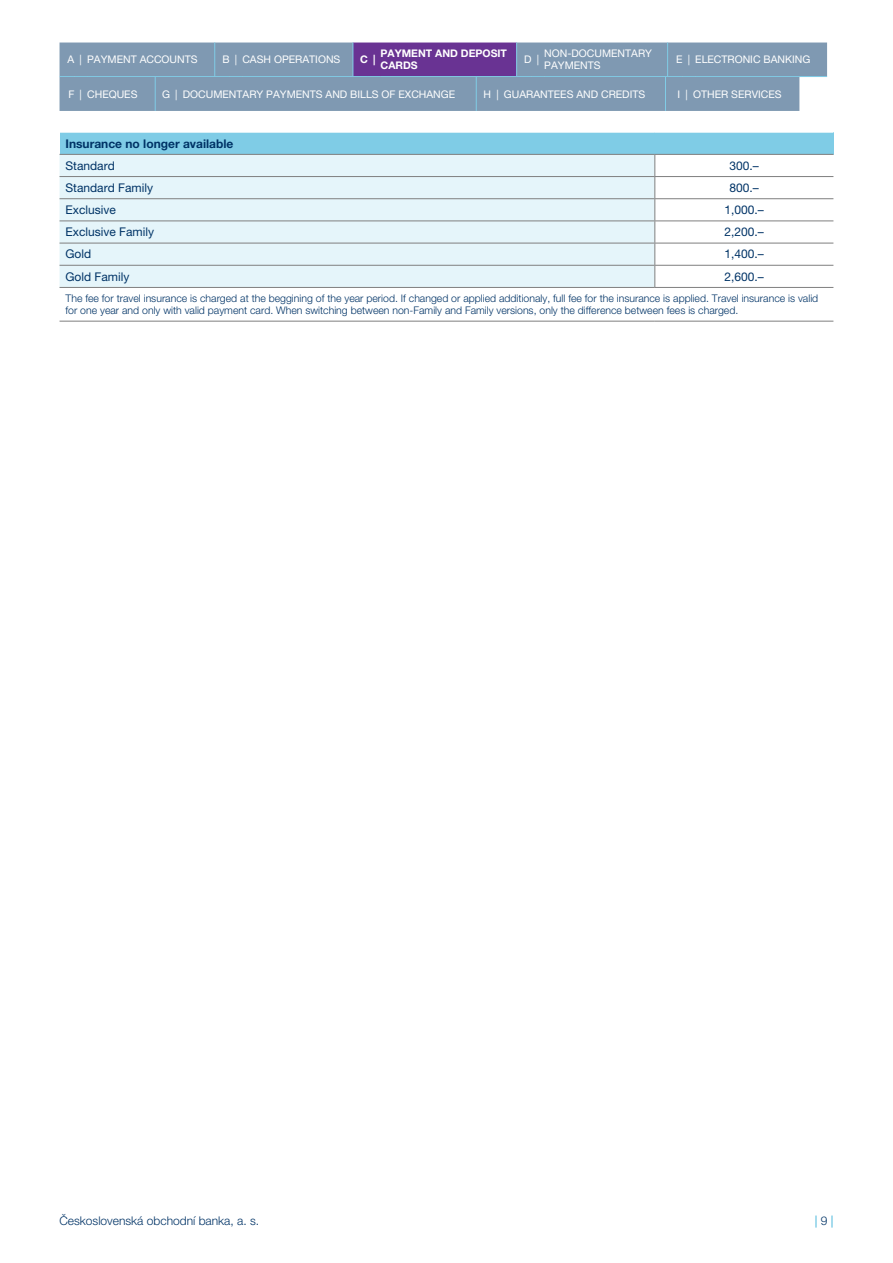
<style>
.page{position:relative;width:893px;height:1263px;background:#fff}
.page>*{position:absolute;margin:0;border:0;box-sizing:border-box;transform-origin:0 0}
.t1{font:12px "Helvetica Neue LT Pro";color:#036}
.t2{font:300 12px "Helvetica Neue LT Pro";color:#036}
.Nadpis_hlavni_3{font:700 12px "Helvetica Neue LT Pro";color:#036}
.t3{font:300 12px "Helvetica Neue LT Pro";color:#0099cd}
.Normal_poznamka_bez{font:300 10.5px/12.6px "Helvetica Neue LT Pro";color:#036}
.t4{font:10.5px/12.6px "Helvetica Neue LT Pro";color:#fff}
.t5{font:700 10.5px/12.6px "Helvetica Neue LT Pro";color:#fff}
.s1{color:#036}
</style>
<div class="page">
<div style="left:60px;top:132px;width:773px;height:22px;background:#7fcce6"></div>
<svg style="left:60px;top:155px;width:773px;height:166px;fill:#e5f5fa"></svg>
<hr style="left:60px;top:154px;width:595px;height:1px;background:#7f7f7f">
<hr style="left:655px;top:154px;width:178px;height:1px;background:#7f7f7f">
<hr style="left:60px;top:176px;width:595px;height:1px;background:#7f7f7f">
<hr style="left:655px;top:176px;width:178px;height:1px;background:#7f7f7f">
<hr style="left:60px;top:198px;width:595px;height:1px;background:#7f7f7f">
<hr style="left:655px;top:198px;width:178px;height:1px;background:#7f7f7f">
<hr style="left:60px;top:221px;width:595px;height:1px;background:#7f7f7f">
<hr style="left:655px;top:221px;width:178px;height:1px;background:#7f7f7f">
<hr style="left:60px;top:243px;width:595px;height:1px;background:#7f7f7f">
<hr style="left:655px;top:243px;width:178px;height:1px;background:#7f7f7f">
<hr style="left:60px;top:265px;width:595px;height:1px;background:#7f7f7f">
<hr style="left:655px;top:265px;width:178px;height:1px;background:#7f7f7f">
<svg style="left:654px;top:155px;width:1px;height:132px"></svg>
<hr style="left:60px;top:321px;width:595px;height:1px;background:#7f7f7f">
<hr style="left:655px;top:321px;width:178px;height:1px;background:#7f7f7f">
<hr style="left:60px;top:132px;width:595px;height:1px;background:#fff">
<hr style="left:655px;top:132px;width:178px;height:1px;background:#fff">
<hr style="left:60px;top:287px;width:595px;height:1px;background:#7f7f7f">
<hr style="left:655px;top:287px;width:178px;height:1px;background:#7f7f7f">
<svg style="left:60px;top:43px;width:767px;height:68px;background:#7f90b0"></svg>
<hr style="left:665px;top:77px;width:1px;height:34px;background:#80cce6">
<hr style="left:155px;top:77px;width:1px;height:34px;background:#80cce6">
<hr style="left:476px;top:77px;width:1px;height:34px;background:#80cce6">
<p class="t4" style="left:68px;top:53px;width:8px">A</p>
<p class="t4" style="left:80px;top:53px;width:4px">|</p>
<p class="t4" style="left:87px;top:53px;width:112px">PAYMENT ACCOUNTS</p>
<p class="t4" style="left:222px;top:53px;width:9px">B</p>
<p class="t4" style="left:235px;top:53px;width:4px">|</p>
<p class="t4" style="left:242px;top:53px;width:99px">CASH OPERATIONS</p>
<p class="t5" style="left:360px;top:53px;width:9px">C</p>
<p class="t5" style="left:373px;top:53px;width:4px">|</p>
<p class="t5" style="left:381px;top:47px;width:128px">PAYMENT AND DEPOSIT<br>CARDS</p>
<p class="t4" style="left:524px;top:53px;width:9px">D</p>
<p class="t4" style="left:537px;top:53px;width:4px">|</p>
<p class="t4" style="left:544px;top:47px;width:109px">NON-DOCUMENTARY<br>PAYMENTS</p>
<p class="t4" style="left:676px;top:53px;width:8px">E</p>
<p class="t4" style="left:688px;top:53px;width:4px">|</p>
<p class="t4" style="left:695px;top:53px;width:117px">ELECTRONIC BANKING</p>
<p class="t4" style="left:68px;top:88px;width:8px">F</p>
<p class="t4" style="left:80px;top:88px;width:4px">|</p>
<p class="t4" style="left:87px;top:88px;width:52px">CHEQUES</p>
<p class="t4" style="left:162px;top:88px;width:9px">G</p>
<p class="t4" style="left:175px;top:88px;width:4px">|</p>
<p class="t4" style="left:183px;top:88px;width:274px">DOCUMENTARY PAYMENTS AND BILLS OF EXCHANGE</p>
<p class="t4" style="left:484px;top:88px;width:9px">H</p>
<p class="t4" style="left:496px;top:88px;width:4px">|</p>
<p class="t4" style="left:504px;top:88px;width:143px">GUARANTEES AND CREDITS</p>
<p class="t4" style="left:678px;top:88px;width:4px">I</p>
<p class="t4" style="left:686px;top:88px;width:4px">|</p>
<p class="t4" style="left:693px;top:88px;width:90px">OTHER SERVICES</p>
<p class="Nadpis_hlavni_3" style="left:66px;top:136px;width:169px">Insurance no longer available</p>
<p class="t1" style="left:66px;top:158px;width:51px">Standard</p>
<p class="t1" style="left:729px;top:158px;width:31px">300.–</p>
<p class="t1" style="left:66px;top:180px;width:89px">Standard Family</p>
<p class="t1" style="left:729px;top:180px;width:31px">800.–</p>
<p class="t1" style="left:66px;top:203px;width:52px">Exclusive</p>
<p class="t1" style="left:724px;top:203px;width:41px">1,000.–</p>
<p class="t1" style="left:66px;top:225px;width:90px">Exclusive Family</p>
<p class="t1" style="left:724px;top:225px;width:41px">2,200.–</p>
<p class="t1" style="left:66px;top:247px;width:27px">Gold</p>
<p class="t1" style="left:724px;top:247px;width:41px">1,400.–</p>
<p class="t1" style="left:66px;top:269px;width:66px">Gold Family</p>
<p class="t1" style="left:724px;top:269px;width:41px">2,600.–</p>
<p class="Normal_poznamka_bez" style="left:66px;top:291px;width:754px">The fee for travel insurance is charged at the beggining of the year period. If changed or applied additionaly, full fee for the insurance is applied. Travel insurance is valid for one year and only with valid payment card. When switching between non-Family and Family versions, only the difference between fees is charged.</p>
<p class="t2" style="left:60px;top:1213px;width:201px">Československá obchodní banka, a. s.</p>
<p class="t3" style="left:815px;top:1213px;width:20px">| <span class="s1">9</span> |</p>
</div>
